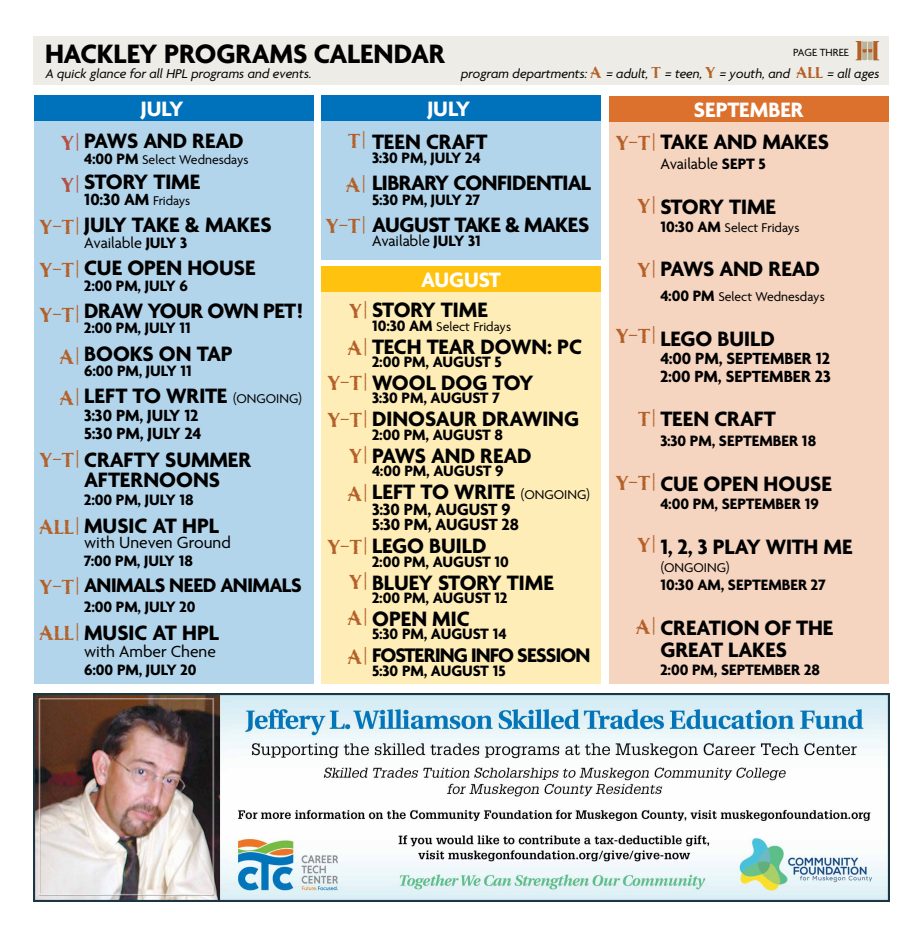
<style>
.page{position:relative;width:923px;height:945px;background:#fff}
.page>*{position:absolute;margin:0;border:0;box-sizing:border-box;transform-origin:0 0}
.t1{font:700 28.75px "Agenda One";color:#000}
.t2{font:700 22.5px/20.2px "Agenda One";letter-spacing:-.005em;color:#000}
.t3{font:700 22.5px "Agenda One";color:#fff}
.t4{font:700 22.5px/41.5px "Nelson";color:#b35f27}
.t5{font:700 22.5px "Agenda One";letter-spacing:-.025em;color:#000}
.t6{font:700 22.5px "Nelson";color:#b34f42}
.t7{font:700 21.25px "Agenda One";letter-spacing:-.04em;color:#000}
.t8{font:700 21.25px "Agenda One";letter-spacing:-.02em;color:#000}
.t9{font:700 17.5px/18.2px "Agenda One";color:#000}
.t10{font:17.5px "Agenda One";color:#000}
.t11{font:700 16.25px "Agenda One";color:#000}
.t12{font:16.25px "Agenda One";color:#000}
.t13{font:italic 13.75px "Agenda One";color:#000}
.t14{font:13.75px "Agenda One";color:#000}
.t15{font:11.25px "Agenda One";color:#000}
.s1{font-family:"Nelson";font-weight:700;font-style:normal;font-size:17.5px;color:#b35f27}
.s2{font-weight:700;font-size:16.25px}
.s3{font-weight:400;font-size:13.75px}
.s4{font-family:"Nelson";color:#b35f27}
.s5{font-weight:700}
.s6{font-family:"Nelson";font-size:22.5px;color:#b35f27}
</style>
<div class="page">
<div style="left:34px;top:36px;width:855px;height:49px;background:#edece6"></div>
<div style="left:34px;top:95px;width:280px;height:589px;background:#b3d5eb"></div>
<div style="left:321px;top:95px;width:279px;height:165px;background:#b3d5eb"></div>
<div style="left:321px;top:266px;width:280px;height:418px;background:#ffedb7"></div>
<div style="left:609px;top:96px;width:279px;height:588px;background:#f5d4c0"></div>
<div style="left:34px;top:95px;width:280px;height:26px;background:#0072bc"></div>
<div style="left:321px;top:95px;width:279px;height:26px;background:#0072bc"></div>
<div style="left:321px;top:266px;width:280px;height:26px;background:#ffc20e"></div>
<div style="left:609px;top:96px;width:279px;height:26px;background:#dc712e"></div>
<svg style="left:855px;top:41px;width:24px;height:19px"></svg>
<img style="left:34px;top:694px;width:855px;height:208px">
<p class="t1" style="left:45px;top:37px;width:401px">HACKLEY PROGRAMS CALENDAR</p>
<p class="t13" style="left:45px;top:66px;width:268px">A quick glance for all HPL programs and events.</p>
<p class="t13" style="left:460px;top:66px;width:420px">program departments: <span class="s1">A</span> = adult, <span class="s1">T</span> = teen, <span class="s1">Y</span> = youth, and <span class="s1">ALL</span> = all ages</p>
<p class="t15" style="left:793px;top:46px;width:57px">PAGE THREE</p>
<p class="t3" style="left:141px;top:96px;width:44px">JULY</p>
<p class="t3" style="left:427px;top:96px;width:44px">JULY</p>
<p class="t6" style="left:61px;top:127px;width:19px">Y |</p>
<p class="t2" style="left:84px;top:131px;width:161px">PAWS AND READ</p>
<p class="t14" style="left:84px;top:152px;width:166px"><span class="s2">4:00 PM</span> Select Wednesdays</p>
<p class="t2" style="left:84px;top:172px;width:118px">STORY TIME</p>
<p class="t9" style="left:84px;top:190px;width:107px">10:30 AM <span class="s3">Fridays</span></p>
<p class="t2" style="left:39px;top:215px;width:234px"><span class="s4">Y-T |</span> JULY TAKE &amp; MAKES</p>
<p class="t12" style="left:84px;top:234px;width:105px">Available <span class="s5">JULY 3</span></p>
<p class="t2" style="left:39px;top:258px;width:218px"><span class="s4">Y-T |</span> CUE OPEN HOUSE</p>
<p class="t11" style="left:84px;top:276px;width:105px">2:00 PM, JULY 6</p>
<p class="t5" style="left:84px;top:299px;width:222px">DRAW YOUR OWN PET!</p>
<p class="t11" style="left:84px;top:319px;width:108px">2:00 PM, JULY 11</p>
<p class="t2" style="left:84px;top:344px;width:150px">BOOKS ON TAP</p>
<p class="t11" style="left:84px;top:362px;width:109px">6:00 PM, JULY 11</p>
<p class="t2" style="left:84px;top:386px;width:219px">LEFT TO WRITE <span class="s3">(ONGOING)</span></p>
<p class="t9" style="left:84px;top:406px;width:119px">3:30 PM, JULY 12<br>5:30 PM, JULY 24</p>
<p class="t2" style="left:84px;top:450px;width:169px;text-indent:-45px"><span class="s4">Y-T |</span> CRAFTY SUMMER<br>AFTERNOONS</p>
<p class="t11" style="left:84px;top:491px;width:111px">2:00 PM, JULY 18</p>
<p class="t2" style="left:39px;top:515px;width:181px"><span class="s4">ALL |</span> MUSIC AT HPL</p>
<p class="t10" style="left:84px;top:533px;width:148px">with Uneven Ground</p>
<p class="t11" style="left:84px;top:551px;width:110px">7:00 PM, JULY 18</p>
<p class="t8" style="left:84px;top:573px;width:219px">ANIMALS NEED ANIMALS</p>
<p class="t11" style="left:84px;top:598px;width:113px">2:00 PM, JULY 20</p>
<p class="t2" style="left:39px;top:622px;width:181px"><span class="s4">ALL |</span> MUSIC AT HPL</p>
<p class="t10" style="left:84px;top:643px;width:133px">with Amber Chene</p>
<p class="t11" style="left:84px;top:661px;width:114px">6:00 PM, JULY 20</p>
<p class="t6" style="left:61px;top:170px;width:19px">Y |</p>
<p class="t4" style="left:39px;top:294px;width:41px">Y-T |</p>
<p class="t4" style="left:60px;top:336px;width:21px">A |<br>A |</p>
<p class="t4" style="left:39px;top:567px;width:41px">Y-T |</p>
<p class="t2" style="left:348px;top:132px;width:141px"><span class="s4">T |</span> TEEN CRAFT</p>
<p class="t11" style="left:372px;top:149px;width:110px">3:30 PM, JULY 24</p>
<p class="t11" style="left:372px;top:191px;width:110px">5:30 PM, JULY 27</p>
<p class="t12" style="left:372px;top:233px;width:110px">Available <span class="s5">JULY 31</span></p>
<p class="t2" style="left:325px;top:162px;width:267px;line-height:41.5px;text-align:right"><span class="s4">A |</span> LIBRARY CONFIDENTIAL<br><span class="s4">Y-T |</span> AUGUST TAKE &amp; MAKES</p>
<p class="t3" style="left:421px;top:267px;width:81px">AUGUST</p>
<p class="t2" style="left:349px;top:300px;width:141px"><span class="s4">Y |</span> STORY TIME</p>
<p class="t14" style="left:372px;top:319px;width:140px"><span class="s2">10:30 AM</span> Select Fridays</p>
<p class="t2" style="left:347px;top:337px;width:236px"><span class="s4">A |</span> TECH TEAR DOWN: PC</p>
<p class="t11" style="left:372px;top:353px;width:131px">2:00 PM, AUGUST 5</p>
<p class="t2" style="left:327px;top:373px;width:208px"><span class="s4">Y-T |</span> WOOL DOG TOY</p>
<p class="t11" style="left:372px;top:389px;width:129px">3:30 PM, AUGUST 7</p>
<p class="t2" style="left:327px;top:409px;width:253px"><span class="s4">Y-T |</span> DINOSAUR DRAWING</p>
<p class="t11" style="left:372px;top:425px;width:132px">2:00 PM, AUGUST 8</p>
<p class="t2" style="left:349px;top:445px;width:184px"><span class="s4">Y |</span> PAWS AND READ</p>
<p class="t11" style="left:372px;top:462px;width:133px">4:00 PM, AUGUST 9</p>
<p class="t2" style="left:372px;top:482px;width:219px">LEFT TO WRITE <span class="s3">(ONGOING)</span></p>
<p class="t9" style="left:372px;top:501px;width:148px;line-height:15.6px">3:30 PM, AUGUST 9<br>5:30 PM, AUGUST 28</p>
<p class="t2" style="left:327px;top:536px;width:161px"><span class="s4">Y-T |</span> LEGO BUILD</p>
<p class="t11" style="left:372px;top:552px;width:138px">2:00 PM, AUGUST 10</p>
<p class="t2" style="left:349px;top:573px;width:207px"><span class="s4">Y |</span> BLUEY STORY TIME</p>
<p class="t11" style="left:372px;top:589px;width:137px">2:00 PM, AUGUST 12</p>
<p class="t2" style="left:347px;top:609px;width:124px"><span class="s4">A |</span> OPEN MIC</p>
<p class="t11" style="left:372px;top:625px;width:136px">5:30 PM, AUGUST 14</p>
<p class="t7" style="left:347px;top:644px;width:244px"><span class="s6">A |</span> FOSTERING INFO SESSION</p>
<p class="t11" style="left:372px;top:661px;width:135px">5:30 PM, AUGUST 15</p>
<p class="t4" style="left:347px;top:474px;width:21px">A |</p>
<p class="t3" style="left:694px;top:97px;width:111px">SEPTEMBER</p>
<p class="t2" style="left:615px;top:132px;width:215px"><span class="s4">Y-T |</span> TAKE AND MAKES</p>
<p class="t12" style="left:660px;top:155px;width:107px">Available <span class="s5">SEPT 5</span></p>
<p class="t2" style="left:637px;top:196px;width:141px"><span class="s4">Y |</span> STORY TIME</p>
<p class="t14" style="left:660px;top:220px;width:140px"><span class="s2">10:30 AM</span> Select Fridays</p>
<p class="t2" style="left:637px;top:259px;width:184px"><span class="s4">Y |</span> PAWS AND READ</p>
<p class="t14" style="left:660px;top:289px;width:166px"><span class="s2">4:00 PM</span> Select Wednesdays</p>
<p class="t2" style="left:660px;top:329px;width:116px">LEGO BUILD</p>
<p class="t9" style="left:660px;top:349px;width:172px;line-height:17.9px">4:00 PM, SEPTEMBER 12<br>2:00 PM, SEPTEMBER 23</p>
<p class="t2" style="left:637px;top:409px;width:140px"><span class="s4">T |</span> TEEN CRAFT</p>
<p class="t11" style="left:660px;top:432px;width:157px">3:30 PM, SEPTEMBER 18</p>
<p class="t2" style="left:615px;top:474px;width:218px"><span class="s4">Y-T |</span> CUE OPEN HOUSE</p>
<p class="t11" style="left:660px;top:495px;width:160px">4:00 PM, SEPTEMBER 19</p>
<p class="t2" style="left:637px;top:537px;width:217px"><span class="s4">Y |</span> 1, 2, 3 PLAY WITH ME</p>
<p class="t14" style="left:660px;top:560px;width:71px">(ONGOING)</p>
<p class="t11" style="left:660px;top:576px;width:167px">10:30 AM, SEPTEMBER 27</p>
<p class="t2" style="left:660px;top:617px;width:175px;line-height:22.4px;text-indent:-25px"><span class="s4">A |</span> CREATION OF THE<br>GREAT LAKES</p>
<p class="t11" style="left:660px;top:661px;width:161px">2:00 PM, SEPTEMBER 28</p>
<p class="t4" style="left:615px;top:316px;width:41px">Y-T |</p>
</div>
